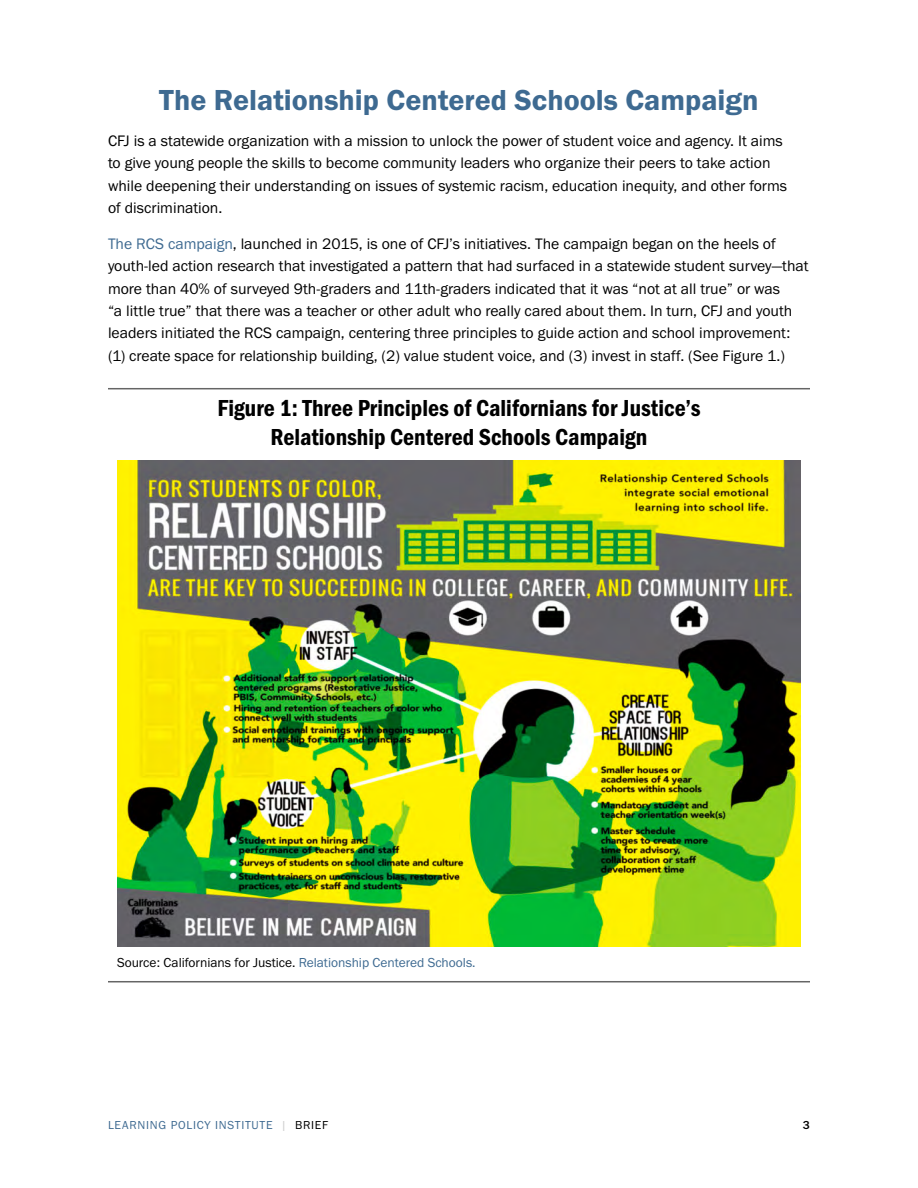
<style>
.page{position:relative;width:918px;height:1188px;background:#fff}
.page>*{position:absolute;margin:0;border:0;box-sizing:border-box;transform-origin:0 0}
.t1{font:30px "Franklin Gothic URW Dem";color:#3e6a91}
.t2{font:24px/28.8px "Franklin Gothic URW Con Dem";color:#000;text-align:center}
.t3{font:15.75px/22.4px "Franklin Gothic URW Boo";color:#000}
.t4{font:13.5px "Franklin Gothic URW Boo";color:#000}
.t5{font:12px "Franklin Gothic URW Boo";letter-spacing:.06em;color:#3e6a91}
.t6{font:500 12px "Franklin Gothic URW";color:#000}
.s1{color:#3e6a91}
.s2{color:#cbcbcb}
.s3{color:#000}
</style>
<div class="page">
<hr style="left:108px;top:388px;width:702px;height:1px;background:#656565">
<hr style="left:108px;top:981px;width:702px;height:1px;background:#656565">
<img style="left:117px;top:461px;width:684px;height:485px">
<h1 class="t1" style="left:159px;top:82px;width:601px">The Relationship Centered Schools Campaign</h1>
<p class="t3" style="left:108px;top:129px;width:681px">CFJ is a statewide organization with a mission to unlock the power of student voice and agency. It aims to give young people the skills to become community leaders who organize their peers to take action while deepening their understanding on issues of systemic racism, education inequity, and other forms of discrimination.</p>
<p class="t3" style="left:108px;top:232px;width:702px"><span class="s1">The RCS campaign</span>, launched in 2015, is one of CFJ’s initiatives. The campaign began on the heels of youth-led action research that investigated a pattern that had surfaced in a statewide student survey—that more than 40% of surveyed 9th-graders and 11th-graders indicated that it was “not at all true” or was<br>“a little true” that there was a teacher or other adult who really cared about them. In turn, CFJ and youth leaders initiated the RCS campaign, centering three principles to guide action and school improvement: (1) create space for relationship building, (2) value student voice, and (3) invest in staff. (See Figure 1.)</p>
<h2 class="t2" style="left:217px;top:393px;width:485px">Figure 1: Three Principles of Californians for Justice’s<br>Relationship Centered Schools Campaign</h2>
<p class="t4" style="left:117px;top:955px;width:360px">Source: Californians for Justice. <span class="s1">Relationship Centered Schools.</span></p>
<p class="t5" style="left:108px;top:1118px;width:222px">LEARNING POLICY INSTITUTE <span class="s2">|</span> <span class="s3">BRIEF</span></p>
<p class="t6" style="left:803px;top:1118px;width:9px">3</p>
</div>
